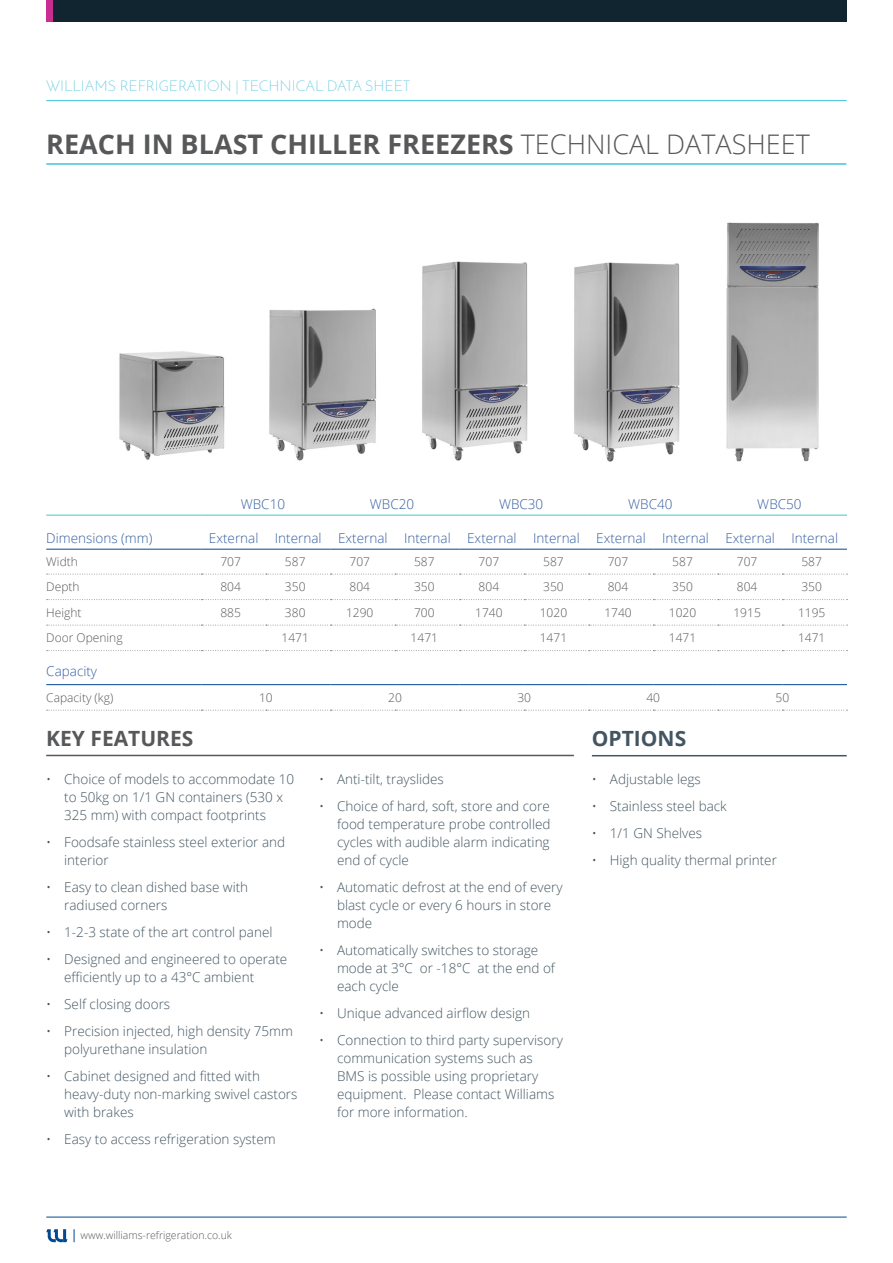
<style>
.page{position:relative;width:893px;height:1263px;background:#fff}
.page>*{position:absolute;margin:0;border:0;box-sizing:border-box;transform-origin:0 0}
.t1{font:700 27px "Open Sans";color:#57585a}
.t2{font:700 21px "Open Sans";color:#57585a}
.t3{font:700 21px "Open Sans";color:#435561}
.t4{font:300 15px "Josefin Sans";color:#6fcde3}
.t5{font:300 13.5px/18px "Open Sans";color:#435561}
.Table_H4{font:300 13.5px "Open Sans";color:#365fa0}
.Body{font:300 13.5px "Open Sans";color:#365fa0}
.TableBody_Data{font:300 12px "Open Sans";color:#57585a}
.t6{font:300 10.5px "Open Sans";color:#57585a}
.s1{font-weight:300}
</style>
<div class="page">
<hr style="left:46px;top:755px;width:528px;height:1px;background:#57585a">
<hr style="left:592px;top:755px;width:255px;height:1px;background:#435561">
<hr style="left:46px;top:163px;width:800px;height:2px;background:#42c3dc">
<hr style="left:46px;top:100px;width:801px;height:1px;background:#42c3dc">
<div style="left:53px;top:0;width:794px;height:21px;background:#112530"></div>
<div style="left:47px;top:0;width:6px;height:21px;background:#c92d92"></div>
<svg style="left:47px;top:574px;width:801px;height:1px"></svg>
<svg style="left:47px;top:599px;width:801px;height:1px"></svg>
<svg style="left:47px;top:625px;width:801px;height:1px"></svg>
<hr style="left:46px;top:549px;width:155px;height:1px;background:#014990">
<hr style="left:201px;top:549px;width:65px;height:1px;background:#014990">
<hr style="left:266px;top:549px;width:64px;height:1px;background:#014990">
<hr style="left:330px;top:549px;width:65px;height:1px;background:#014990">
<hr style="left:395px;top:549px;width:65px;height:1px;background:#014990">
<hr style="left:460px;top:549px;width:64px;height:1px;background:#014990">
<hr style="left:524px;top:549px;width:65px;height:1px;background:#014990">
<hr style="left:589px;top:549px;width:64px;height:1px;background:#014990">
<hr style="left:653px;top:549px;width:65px;height:1px;background:#014990">
<hr style="left:718px;top:549px;width:64px;height:1px;background:#014990">
<hr style="left:782px;top:549px;width:65px;height:1px;background:#014990">
<hr style="left:46px;top:515px;width:155px;height:1px;background:#42c3dc">
<hr style="left:201px;top:515px;width:65px;height:1px;background:#42c3dc">
<hr style="left:266px;top:515px;width:64px;height:1px;background:#42c3dc">
<hr style="left:330px;top:515px;width:65px;height:1px;background:#42c3dc">
<hr style="left:395px;top:515px;width:65px;height:1px;background:#42c3dc">
<hr style="left:460px;top:515px;width:64px;height:1px;background:#42c3dc">
<hr style="left:524px;top:515px;width:65px;height:1px;background:#42c3dc">
<hr style="left:589px;top:515px;width:64px;height:1px;background:#42c3dc">
<hr style="left:653px;top:515px;width:65px;height:1px;background:#42c3dc">
<hr style="left:718px;top:515px;width:64px;height:1px;background:#42c3dc">
<hr style="left:782px;top:515px;width:65px;height:1px;background:#42c3dc">
<hr style="left:46px;top:684px;width:155px;height:1px;background:#014990">
<hr style="left:201px;top:684px;width:65px;height:1px;background:#014990">
<hr style="left:266px;top:684px;width:64px;height:1px;background:#014990">
<hr style="left:330px;top:684px;width:65px;height:1px;background:#014990">
<hr style="left:395px;top:684px;width:65px;height:1px;background:#014990">
<hr style="left:460px;top:684px;width:64px;height:1px;background:#014990">
<hr style="left:524px;top:684px;width:65px;height:1px;background:#014990">
<hr style="left:589px;top:684px;width:64px;height:1px;background:#014990">
<hr style="left:653px;top:684px;width:65px;height:1px;background:#014990">
<hr style="left:718px;top:684px;width:64px;height:1px;background:#014990">
<hr style="left:782px;top:684px;width:65px;height:1px;background:#014990">
<svg style="left:47px;top:710px;width:801px;height:1px"></svg>
<svg style="left:47px;top:650px;width:801px;height:1px"></svg>
<img style="left:119px;top:351px;width:106px;height:109px">
<img style="left:269px;top:308px;width:107px;height:153px">
<img style="left:422px;top:261px;width:106px;height:200px">
<img style="left:574px;top:262px;width:106px;height:200px">
<img style="left:726px;top:222px;width:93px;height:240px">
<hr style="left:46px;top:1217px;width:801px;height:1px;background:#014990">
<svg style="left:46px;top:1229px;width:22px;height:13px"></svg>
<svg style="left:74px;top:1229px;width:1px;height:13px"></svg>
<p class="t4" style="left:46px;top:77px;width:366px">WILLIAMS REFRIGERATION | TECHNICAL DATA SHEET</p>
<h1 class="t1" style="left:46px;top:125px;width:765px">REACH IN BLAST CHILLER FREEZERS <span class="s1">TECHNICAL DATASHEET</span></h1>
<p class="Body" style="left:241px;top:495px;width:46px">WBC10</p>
<p class="Body" style="left:370px;top:495px;width:46px">WBC20</p>
<p class="Body" style="left:499px;top:495px;width:46px">WBC30</p>
<p class="Body" style="left:628px;top:495px;width:46px">WBC40</p>
<p class="Body" style="left:757px;top:495px;width:46px">WBC50</p>
<p class="Table_H4" style="left:46px;top:529px;width:108px">Dimensions (mm)</p>
<p class="Table_H4" style="left:209px;top:529px;width:51px">External</p>
<p class="Table_H4" style="left:275px;top:529px;width:48px">Internal</p>
<p class="Table_H4" style="left:338px;top:529px;width:51px">External</p>
<p class="Table_H4" style="left:404px;top:529px;width:48px">Internal</p>
<p class="Table_H4" style="left:467px;top:529px;width:51px">External</p>
<p class="Table_H4" style="left:533px;top:529px;width:48px">Internal</p>
<p class="Table_H4" style="left:596px;top:529px;width:51px">External</p>
<p class="Table_H4" style="left:662px;top:529px;width:48px">Internal</p>
<p class="Table_H4" style="left:725px;top:529px;width:51px">External</p>
<p class="Table_H4" style="left:791px;top:529px;width:48px">Internal</p>
<p class="TableBody_Data" style="left:46px;top:554px;width:33px">Width</p>
<p class="TableBody_Data" style="left:220px;top:554px;width:22px">707</p>
<p class="TableBody_Data" style="left:285px;top:554px;width:22px">587</p>
<p class="TableBody_Data" style="left:349px;top:554px;width:22px">707</p>
<p class="TableBody_Data" style="left:414px;top:554px;width:22px">587</p>
<p class="TableBody_Data" style="left:479px;top:554px;width:22px">707</p>
<p class="TableBody_Data" style="left:543px;top:554px;width:22px">587</p>
<p class="TableBody_Data" style="left:608px;top:554px;width:22px">707</p>
<p class="TableBody_Data" style="left:672px;top:554px;width:22px">587</p>
<p class="TableBody_Data" style="left:737px;top:554px;width:22px">707</p>
<p class="TableBody_Data" style="left:801px;top:554px;width:22px">587</p>
<p class="TableBody_Data" style="left:46px;top:579px;width:35px">Depth</p>
<p class="TableBody_Data" style="left:220px;top:579px;width:22px">804</p>
<p class="TableBody_Data" style="left:285px;top:579px;width:22px">350</p>
<p class="TableBody_Data" style="left:349px;top:579px;width:22px">804</p>
<p class="TableBody_Data" style="left:414px;top:579px;width:22px">350</p>
<p class="TableBody_Data" style="left:479px;top:579px;width:22px">804</p>
<p class="TableBody_Data" style="left:543px;top:579px;width:22px">350</p>
<p class="TableBody_Data" style="left:608px;top:579px;width:22px">804</p>
<p class="TableBody_Data" style="left:672px;top:579px;width:22px">350</p>
<p class="TableBody_Data" style="left:737px;top:579px;width:22px">804</p>
<p class="TableBody_Data" style="left:801px;top:579px;width:22px">350</p>
<p class="TableBody_Data" style="left:46px;top:604px;width:37px">Height</p>
<p class="TableBody_Data" style="left:220px;top:604px;width:22px">885</p>
<p class="TableBody_Data" style="left:285px;top:604px;width:22px">380</p>
<p class="TableBody_Data" style="left:346px;top:604px;width:29px">1290</p>
<p class="TableBody_Data" style="left:414px;top:604px;width:22px">700</p>
<p class="TableBody_Data" style="left:475px;top:604px;width:29px">1740</p>
<p class="TableBody_Data" style="left:540px;top:604px;width:29px">1020</p>
<p class="TableBody_Data" style="left:604px;top:604px;width:29px">1740</p>
<p class="TableBody_Data" style="left:669px;top:604px;width:29px">1020</p>
<p class="TableBody_Data" style="left:733px;top:604px;width:29px">1915</p>
<p class="TableBody_Data" style="left:798px;top:604px;width:29px">1195</p>
<p class="TableBody_Data" style="left:46px;top:630px;width:78px">Door Opening</p>
<p class="TableBody_Data" style="left:282px;top:630px;width:29px">1471</p>
<p class="TableBody_Data" style="left:411px;top:630px;width:29px">1471</p>
<p class="TableBody_Data" style="left:540px;top:630px;width:29px">1471</p>
<p class="TableBody_Data" style="left:669px;top:630px;width:29px">1471</p>
<p class="TableBody_Data" style="left:798px;top:630px;width:29px">1471</p>
<p class="Table_H4" style="left:46px;top:662px;width:52px">Capacity</p>
<p class="TableBody_Data" style="left:46px;top:689px;width:68px">Capacity (kg)</p>
<p class="TableBody_Data" style="left:259px;top:689px;width:15px">10</p>
<p class="TableBody_Data" style="left:388px;top:689px;width:15px">20</p>
<p class="TableBody_Data" style="left:517px;top:689px;width:15px">30</p>
<p class="TableBody_Data" style="left:646px;top:689px;width:15px">40</p>
<p class="TableBody_Data" style="left:776px;top:689px;width:15px">50</p>
<h4 class="t2" style="left:46px;top:724px;width:149px">KEY FEATURES</h4>
<p class="t5" style="left:64px;top:770px;width:231px;text-indent:-18px">• Choice of models to accommodate 10 to 50kg on 1/1 GN containers (530 x<br>325 mm) with compact footprints</p>
<p class="t5" style="left:64px;top:833px;width:222px;text-indent:-18px">• Foodsafe stainless steel exterior and interior</p>
<p class="t5" style="left:64px;top:878px;width:186px;text-indent:-18px">• Easy to clean dished base with radiused corners</p>
<p class="t5" style="left:46px;top:923px;width:228px">• 1-2-3 state of the art control panel</p>
<p class="t5" style="left:64px;top:950px;width:225px;text-indent:-18px">• Designed and engineered to operate efficiently up to a 43°C ambient</p>
<p class="t5" style="left:46px;top:995px;width:126px">• Self closing doors</p>
<p class="t5" style="left:64px;top:1022px;width:230px;text-indent:-18px">• Precision injected, high density 75mm polyurethane insulation</p>
<p class="t5" style="left:64px;top:1067px;width:235px;text-indent:-18px">• Cabinet designed and fitted with heavy-duty non-marking swivel castors with brakes</p>
<p class="t5" style="left:46px;top:1130px;width:231px">• Easy to access refrigeration system</p>
<p class="t5" style="left:319px;top:770px;width:126px">• Anti-tilt, trayslides</p>
<p class="t5" style="left:337px;top:797px;width:215px;text-align:justify;text-indent:-18px">• Choice of hard, soft, store and core food temperature probe controlled cycles with audible alarm indicating end of cycle</p>
<p class="t5" style="left:337px;top:878px;width:227px;text-indent:-18px">• Automatic defrost at the end of every blast cycle or every 6 hours in store mode</p>
<p class="t5" style="left:337px;top:941px;width:219px;text-indent:-18px">• Automatically switches to storage mode at 3°C or -18°C at the end of each cycle</p>
<p class="t5" style="left:319px;top:1004px;width:213px">• Unique advanced airflow design</p>
<p class="t5" style="left:337px;top:1031px;width:227px;text-indent:-18px">• Connection to third party supervisory communication systems such as<br>BMS is possible using proprietary equipment. Please contact Williams for more information.</p>
<h4 class="t3" style="left:592px;top:724px;width:96px">OPTIONS</h4>
<p class="t5" style="left:592px;top:770px;width:110px">• Adjustable legs</p>
<p class="t5" style="left:592px;top:797px;width:136px">• Stainless steel back</p>
<p class="t5" style="left:592px;top:824px;width:112px">• 1/1 GN Shelves</p>
<p class="t5" style="left:592px;top:851px;width:187px">• High quality thermal printer</p>
<p class="t6" style="left:81px;top:1228px;width:153px">www.williams-refrigeration.co.uk</p>
</div>
